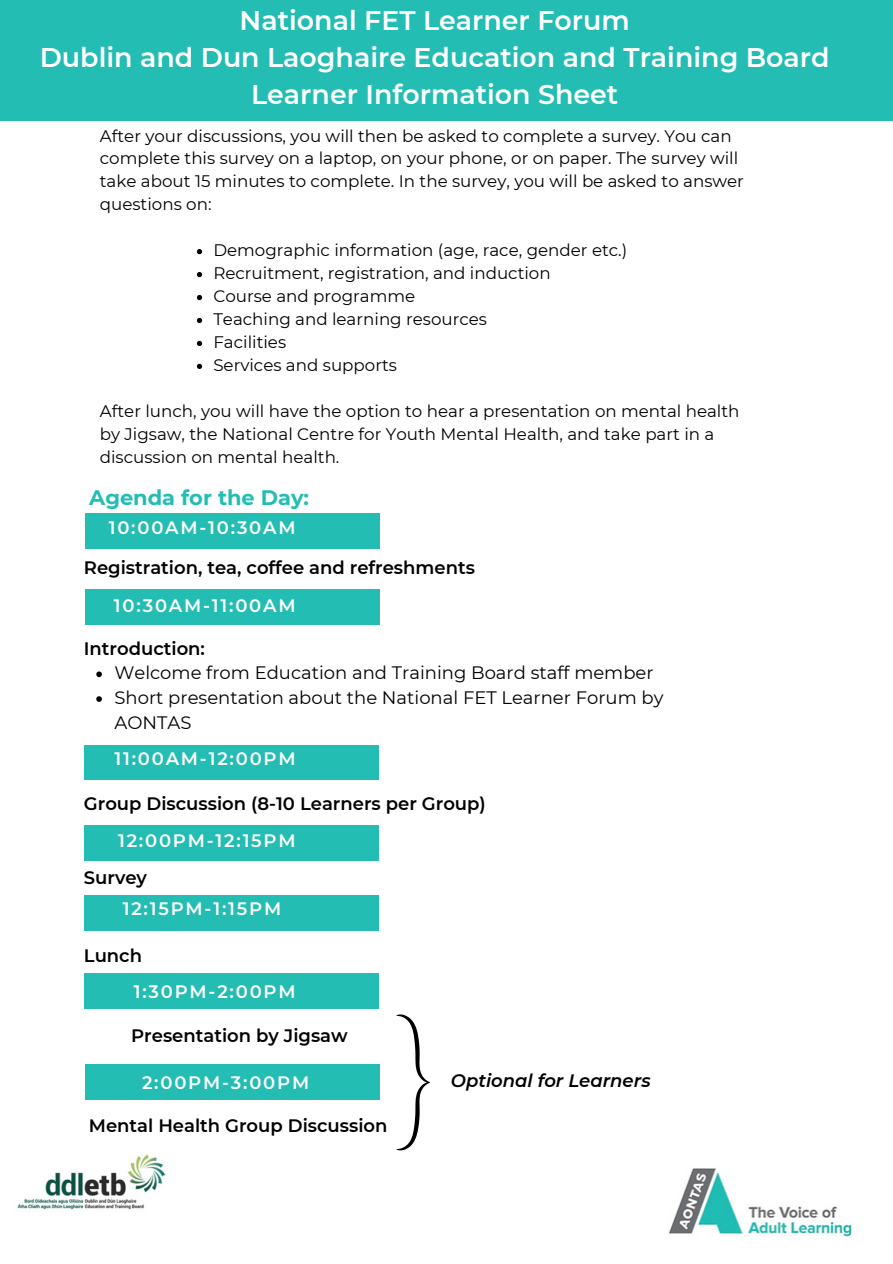
<style>
.page{position:relative;width:893px;height:1264px;background:#fff}
.page>*{position:absolute;margin:0;border:0;box-sizing:border-box;transform-origin:0 0}
.t1{font:600 26.85px/36.9px "Montserrat";color:#fff;text-align:center}
.t2{font:700 21px "Montserrat";color:#23bdb4}
.t3{font:600 18px "Montserrat";color:#000}
.t4{font:18px/24.8px "Montserrat";color:#000}
.t5{font:600 18px "Montserrat";letter-spacing:.1em;color:#fff}
.t6{font:italic 600 18px "Montserrat";color:#000}
.t7{font:16.65px/23px "Montserrat";color:#000}
</style>
<div class="page">
<div style="left:85px;top:513px;width:295px;height:35px;background:#23bdb4"></div>
<div style="left:85px;top:589px;width:295px;height:35px;background:#23bdb4"></div>
<div style="left:84px;top:745px;width:295px;height:35px;background:#23bdb4"></div>
<div style="left:84px;top:825px;width:295px;height:35px;background:#23bdb4"></div>
<div style="left:84px;top:895px;width:295px;height:35px;background:#23bdb4"></div>
<img style="left:668px;top:1168px;width:184px;height:69px">
<div style="left:0;top:0;width:892px;height:120px;background:#23bdb4"></div>
<div style="left:85px;top:1064px;width:295px;height:35px;background:#23bdb4"></div>
<img style="left:17px;top:1154px;width:149px;height:56px">
<div style="left:84px;top:973px;width:295px;height:35px;background:#23bdb4"></div>
<svg style="left:396px;top:1014px;width:34px;height:136px"></svg>
<svg style="left:197px;top:249px;width:5px;height:5px"></svg>
<svg style="left:197px;top:272px;width:5px;height:5px"></svg>
<svg style="left:197px;top:295px;width:5px;height:5px"></svg>
<svg style="left:197px;top:318px;width:5px;height:5px"></svg>
<svg style="left:197px;top:341px;width:5px;height:5px"></svg>
<svg style="left:197px;top:364px;width:5px;height:5px"></svg>
<svg style="left:96px;top:671px;width:6px;height:6px"></svg>
<svg style="left:96px;top:696px;width:6px;height:6px"></svg>
<h1 class="t1" style="left:40px;top:2px;width:791px">National FET Learner Forum<br>Dublin and Dun Laoghaire Education and Training Board<br>Learner Information Sheet</h1>
<p class="t7" style="left:100px;top:124px;width:645px">After your discussions, you will then be asked to complete a survey. You can complete this survey on a laptop, on your phone, or on paper. The survey will take about 15 minutes to complete. In the survey, you will be asked to answer questions on:</p>
<p class="t7" style="left:213px;top:239px;width:415px">Demographic information (age, race, gender etc.)<br>Recruitment, registration, and induction<br>Course and programme<br>Teaching and learning resources<br>Facilities<br>Services and supports</p>
<p class="t7" style="left:100px;top:399px;width:641px">After lunch, you will have the option to hear a presentation on mental health by Jigsaw, the National Centre for Youth Mental Health, and take part in a discussion on mental health.</p>
<p class="t2" style="left:89px;top:484px;width:221px">Agenda for the Day:</p>
<p class="t5" style="left:109px;top:516px;width:188px">10:00AM-10:30AM</p>
<p class="t3" style="left:84px;top:556px;width:392px">Registration, tea, coffee and refreshments</p>
<p class="t5" style="left:114px;top:594px;width:183px">10:30AM-11:00AM</p>
<p class="t3" style="left:84px;top:637px;width:123px">Introduction:</p>
<p class="t4" style="left:114px;top:660px;width:550px">Welcome from Education and Training Board staff member<br>Short presentation about the National FET Learner Forum by<br>AONTAS</p>
<p class="t5" style="left:114px;top:747px;width:183px">11:00AM-12:00PM</p>
<p class="t3" style="left:84px;top:792px;width:403px">Group Discussion (8-10 Learners per Group)</p>
<p class="t5" style="left:118px;top:829px;width:179px">12:00PM-12:15PM</p>
<p class="t3" style="left:84px;top:866px;width:65px">Survey</p>
<p class="t5" style="left:123px;top:897px;width:160px">12:15PM-1:15PM</p>
<p class="t3" style="left:84px;top:944px;width:60px">Lunch</p>
<p class="t5" style="left:134px;top:980px;width:163px">1:30PM-2:00PM</p>
<p class="t3" style="left:131px;top:1024px;width:218px">Presentation by Jigsaw</p>
<p class="t5" style="left:142px;top:1071px;width:169px">2:00PM-3:00PM</p>
<p class="t3" style="left:89px;top:1114px;width:300px">Mental Health Group Discussion</p>
<p class="t6" style="left:451px;top:1069px;width:201px">Optional for Learners</p>
</div>
